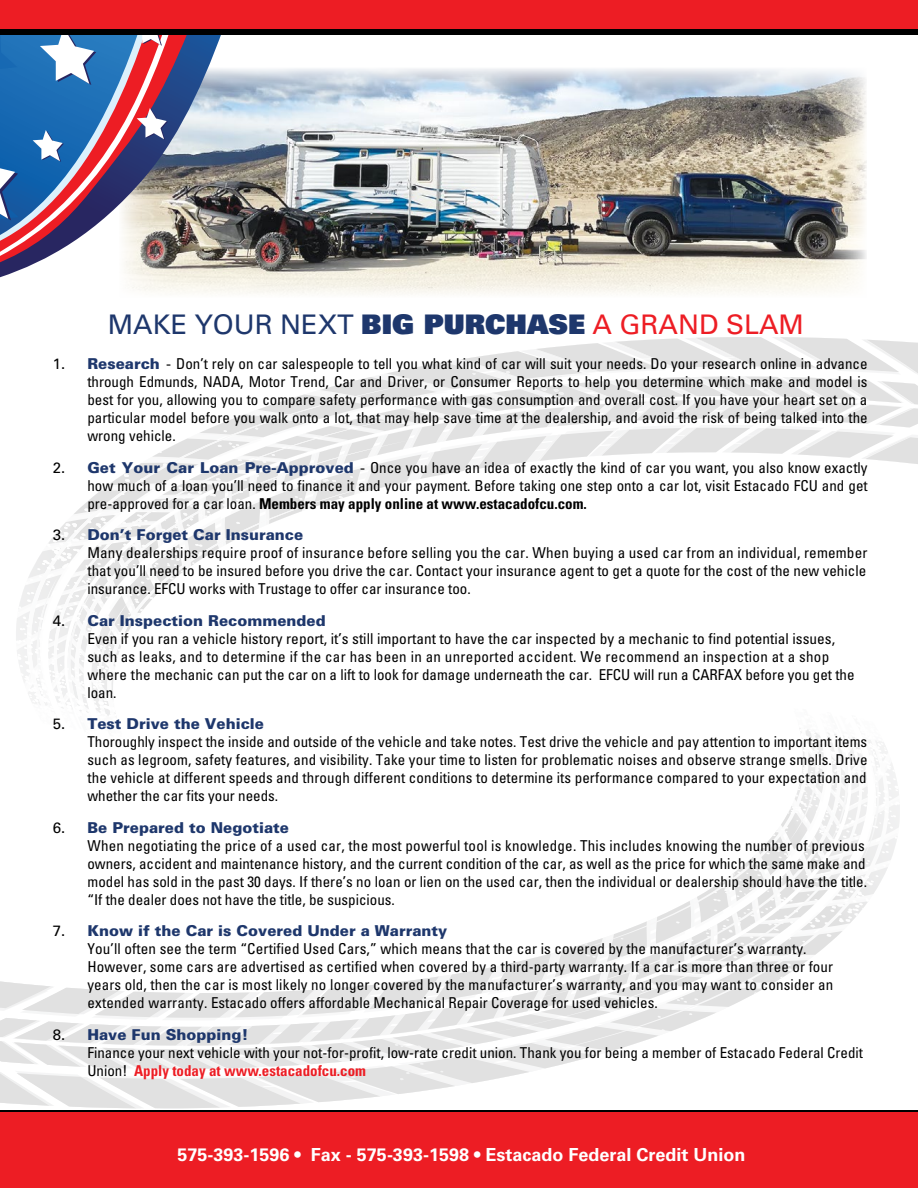
<style>
.page{position:relative;width:918px;height:1188px;background:#fff}
.page>*{position:absolute;margin:0;border:0;box-sizing:border-box;transform-origin:0 0}
.t1{font:27px "Univers";color:#1e376c}
.t2{font:700 18px "Univers";color:#fff}
.t3{font:condensed 15px/18px "Univers";letter-spacing:.005em;color:#000}
.s1{font-weight:900}
.s2{color:#ed1d24}
.s3{font-stretch:normal}
.s4{font-weight:900;font-stretch:normal;color:#1e376c}
.s5{font-weight:700}
.s6{font-weight:700;color:#ed1d24}
</style>
<div class="page">
<svg style="left:782px;top:419px;width:136px;height:45px"></svg>
<svg style="left:429px;top:337px;width:489px;height:82px"></svg>
<svg style="left:16px;top:414px;width:766px;height:295px"></svg>
<svg style="left:251px;top:365px;width:531px;height:65px"></svg>
<img style="left:177px;top:68px;width:690px;height:227px">
<svg style="left:35px;top:1045px;width:370px;height:64px;fill:#e1e1e1"></svg>
<svg style="left:37px;top:1045px;width:491px;height:47px;fill:#e1e1e1"></svg>
<svg style="left:40px;top:1045px;width:523px;height:26px;fill:#e8e8e8"></svg>
<svg style="left:76px;top:700px;width:706px;height:16px"></svg>
<svg style="left:15px;top:971px;width:478px;height:74px"></svg>
<svg style="left:493px;top:1037px;width:161px;height:27px"></svg>
<svg style="left:527px;top:708px;width:255px;height:7px"></svg>
<svg style="left:469px;top:715px;width:411px;height:322px"></svg>
<svg style="left:757px;top:709px;width:143px;height:173px"></svg>
<img style="left:0;top:34px;width:243px;height:258px">
<svg style="left:0;top:34px;width:209px;height:206px;background:#73789d"></svg>
<div style="left:0;top:0;width:918px;height:34px;background:#000"></div>
<div style="left:0;top:0;width:918px;height:29px;background:#ed1d24"></div>
<div style="left:0;top:1110px;width:918px;height:78px;background:linear-gradient(to right,#ed1d24,#ed1d24)"></div>
<div style="left:0;top:1113px;width:918px;height:75px;background:#ed1d24"></div>
<h1 class="t1" style="left:108px;top:309px;width:698px">MAKE YOUR NEXT <span class="s1">BIG PURCHASE</span> <span class="s2">A GRAND SLAM</span></h1>
<p class="t3" style="left:87px;top:355px;width:782px;text-align:justify;text-indent:-34px"><span class="s3">1.</span> <span class="s4">Research</span> <span class="s3">-</span> Don’t rely on car salespeople to tell you what kind of car will suit your needs. Do your research online in advance through Edmunds, NADA, Motor Trend, Car and Driver, or Consumer Reports to help you determine which make and model is best for you, allowing you to compare safety performance with gas consumption and overall cost. If you have your heart set on a particular model before you walk onto a lot, that may help save time at the dealership, and avoid the risk of being talked into the wrong vehicle.</p>
<p class="t3" style="left:87px;top:458px;width:782px;text-align:justify;text-indent:-34px"><span class="s3">2.</span> <span class="s4">Get Your Car Loan Pre-Approved</span> <span class="s3">-</span> Once you have an idea of exactly the kind of car you want, you also know exactly how much of a loan you’ll need to finance it and your payment. Before taking one step onto a car lot, visit Estacado FCU and get pre-approved for a car loan. <span class="s5">Members may apply online at www.estacadofcu.com.</span></p>
<p class="t3" style="left:87px;top:526px;width:781px;text-indent:-35px"><span class="s3">3.</span> <span class="s4">Don’t Forget Car Insurance<br></span>Many dealerships require proof of insurance before selling you the car. When buying a used car from an individual, remember that you’ll need to be insured before you drive the car. Contact your insurance agent to get a quote for the cost of the new vehicle insurance. EFCU works with Trustage to offer car insurance too.</p>
<p class="t3" style="left:87px;top:611px;width:769px;text-indent:-34px"><span class="s3">4.</span> <span class="s4">Car Inspection Recommended<br></span>Even if you ran a vehicle history report, it’s still important to have the car inspected by a mechanic to find potential issues, such as leaks, and to determine if the car has been in an unreported accident. We recommend an inspection at a shop where the mechanic can put the car on a lift to look for damage underneath the car. EFCU will run a CARFAX before you get the loan.</p>
<p class="t3" style="left:87px;top:715px;width:782px;text-indent:-34px"><span class="s3">5.</span> <span class="s4">Test Drive the Vehicle<br></span>Thoroughly inspect the inside and outside of the vehicle and take notes. Test drive the vehicle and pay attention to important items such as legroom, safety features, and visibility. Take your time to listen for problematic noises and observe strange smells. Drive the vehicle at different speeds and through different conditions to determine its performance compared to your expectation and whether the car fits your needs.</p>
<p class="t3" style="left:87px;top:818px;width:781px;text-indent:-34px"><span class="s3">6.</span> <span class="s4">Be Prepared to Negotiate<br></span>When negotiating the price of a used car, the most powerful tool is knowledge. This includes knowing the number of previous owners, accident and maintenance history, and the current condition of the car, as well as the price for which the same make and model has sold in the past 30 days. If there’s no loan or lien on the used car, then the individual or dealership should have the title. “If the dealer does not have the title, be suspicious.</p>
<p class="t3" style="left:87px;top:922px;width:747px;text-indent:-35px"><span class="s3">7.</span> <span class="s4">Know if the Car is Covered Under a Warranty<br></span>You’ll often see the term “Certified Used Cars,” which means that the car is covered by the manufacturer’s warranty.<br>However, some cars are advertised as certified when covered by a third-party warranty. If a car is more than three or four years old, then the car is most likely no longer covered by the manufacturer’s warranty, and you may want to consider an extended warranty. Estacado offers affordable Mechanical Repair Coverage for used vehicles.</p>
<p class="t3" style="left:87px;top:1025px;width:777px;text-indent:-34px"><span class="s3">8.</span> <span class="s4">Have Fun Shopping!<br></span>Finance your next vehicle with your not-for-profit, low-rate credit union. Thank you for being a member of Estacado Federal Credit<br>Union! <span class="s6">Apply today at www.estacadofcu.com</span></p>
<p class="t2" style="left:178px;top:1144px;width:569px">575-393-1596 • Fax - 575-393-1598 • Estacado Federal Credit Union</p>
</div>
